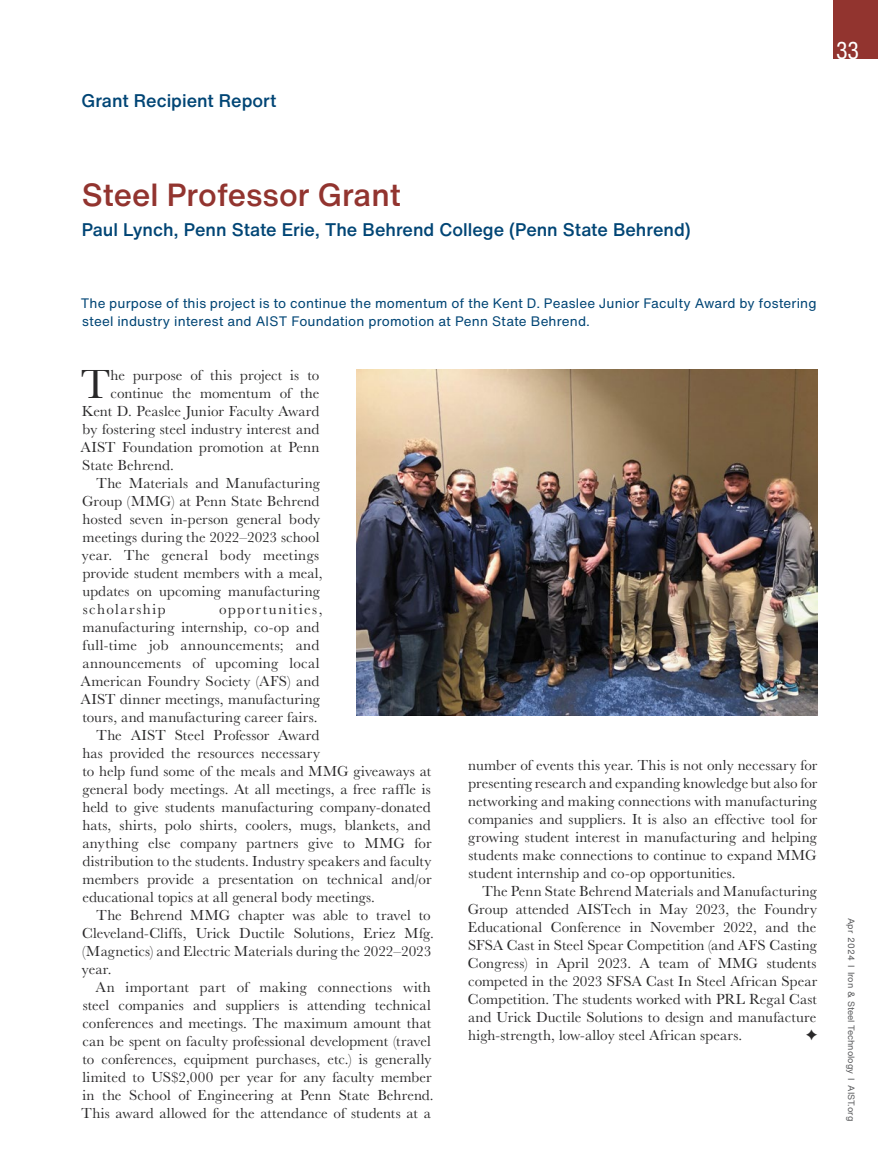
<style>
.page{position:relative;width:878px;height:1175px;background:#fff}
.page>*{position:absolute;margin:0;border:0;box-sizing:border-box;transform-origin:0 0}
.t1{font:42px "Baskerville URW";color:#292829}
.t2{font:500 31.5px "Helvetica Now Text";color:#92342f}
.t3{font:24px "Helvetica Now Text Cn";color:#fff}
.t4{font:500 18px "Helvetica Now Text";letter-spacing:-.005em;color:#004575}
.t5{font:15px/18px "Baskerville URW";letter-spacing:.005em;color:#292829;text-align:justify}
.t6{font:15px "Baskerville URW";letter-spacing:.025em;color:#292829}
.t7{font:15px "Baskerville URW";letter-spacing:.1em;color:#292829}
.t8{font:15px "Baskerville URW";letter-spacing:.095em;color:#292829}
.t9{font:13.5px/18px "Helvetica Now Text";letter-spacing:.01em;color:#004575}
.t10{font:9px "Helvetica Now Text";color:#58595b}
</style>
<div class="page">
<div style="left:832px;top:0;width:46px;height:58px;background:#92342f"></div>
<img style="left:356px;top:369px;width:461px;height:346px">
<p class="t4" style="left:81px;top:87px;width:197px">Grant Recipient Report</p>
<h3 class="t3" style="left:836px;top:34px;width:24px">33</h3>
<h2 class="t2" style="left:82px;top:171px;width:320px">Steel Professor Grant</h2>
<p class="t4" style="left:82px;top:216px;width:610px">Paul Lynch, Penn State Erie, The Behrend College (Penn State Behrend)</p>
<p class="t9" style="left:81px;top:293px;width:737px">The purpose of this project is to continue the momentum of the Kent D. Peaslee Junior Faculty Award by fostering steel industry interest and AIST Foundation promotion at Penn State Behrend.</p>
<h1 class="t1" style="left:81px;top:355px;width:30px">T</h1>
<p class="t5" style="left:110px;top:365px;width:210px">he purpose of this project is to</p>
<p class="t5" style="left:111px;top:383px;width:210px">continue the momentum of the</p>
<p class="t5" style="left:82px;top:401px;width:239px">Kent D. Peaslee Junior Faculty Award</p>
<p class="t5" style="left:83px;top:419px;width:238px">by fostering steel industry interest and</p>
<p class="t5" style="left:81px;top:437px;width:240px">AIST Foundation promotion at Penn</p>
<p class="t5" style="left:82px;top:455px;width:93px">State Behrend.</p>
<p class="t5" style="left:97px;top:473px;width:225px">The Materials and Manufacturing</p>
<p class="t5" style="left:82px;top:491px;width:239px">Group (MMG) at Penn State Behrend</p>
<p class="t5" style="left:82px;top:509px;width:239px">hosted seven in-person general body</p>
<p class="t5" style="left:83px;top:527px;width:238px">meetings during the 2022–2023 school</p>
<p class="t5" style="left:82px;top:545px;width:239px">year. The general body meetings</p>
<p class="t5" style="left:83px;top:563px;width:241px">provide student members with a meal,</p>
<p class="t5" style="left:82px;top:581px;width:239px">updates on upcoming manufacturing</p>
<p class="t8" style="left:83px;top:598px;width:84px">scholarship</p>
<p class="t7" style="left:219px;top:598px;width:105px">opportunities,</p>
<p class="t5" style="left:83px;top:617px;width:238px">manufacturing internship, co-op and</p>
<p class="t5" style="left:82px;top:635px;width:238px">full-time job announcements; and</p>
<p class="t5" style="left:82px;top:653px;width:238px">announcements of upcoming local</p>
<p class="t5" style="left:81px;top:671px;width:240px">American Foundry Society (AFS) and</p>
<p class="t5" style="left:81px;top:689px;width:240px">AIST dinner meetings, manufacturing</p>
<p class="t5" style="left:82px;top:707px;width:237px">tours, and manufacturing career fairs.</p>
<p class="t5" style="left:97px;top:725px;width:224px">The AIST Steel Professor Award</p>
<p class="t5" style="left:82px;top:743px;width:239px">has provided the resources necessary</p>
<p class="t5" style="left:82px;top:761px;width:350px">to help fund some of the meals and MMG giveaways at</p>
<p class="t5" style="left:83px;top:779px;width:349px">general body meetings. At all meetings, a free raffle is</p>
<p class="t5" style="left:82px;top:797px;width:350px">held to give students manufacturing company-donated</p>
<p class="t5" style="left:82px;top:815px;width:350px">hats, shirts, polo shirts, coolers, mugs, blankets, and</p>
<p class="t5" style="left:82px;top:833px;width:351px">anything else company partners give to MMG for</p>
<p class="t5" style="left:82px;top:851px;width:350px">distribution to the students. Industry speakers and faculty</p>
<p class="t5" style="left:83px;top:869px;width:350px">members provide a presentation on technical and/or</p>
<p class="t5" style="left:82px;top:887px;width:294px">educational topics at all general body meetings.</p>
<p class="t5" style="left:97px;top:905px;width:335px">The Behrend MMG chapter was able to travel to</p>
<p class="t5" style="left:82px;top:923px;width:353px">Cleveland-Cliffs, Urick Ductile Solutions, Eriez Mfg.</p>
<p class="t5" style="left:82px;top:941px;width:350px">(Magnetics) and Electric Materials during the 2022–2023</p>
<p class="t5" style="left:82px;top:959px;width:31px">year.</p>
<p class="t6" style="left:96px;top:976px;width:336px">An important part of making connections with</p>
<p class="t5" style="left:83px;top:995px;width:349px">steel companies and suppliers is attending technical</p>
<p class="t5" style="left:82px;top:1013px;width:350px">conferences and meetings. The maximum amount that</p>
<p class="t5" style="left:82px;top:1031px;width:350px">can be spent on faculty professional development (travel</p>
<p class="t5" style="left:82px;top:1049px;width:350px">to conferences, equipment purchases, etc.) is generally</p>
<p class="t5" style="left:82px;top:1067px;width:350px">limited to US$2,000 per year for any faculty member</p>
<p class="t5" style="left:82px;top:1085px;width:353px">in the School of Engineering at Penn State Behrend.</p>
<p class="t5" style="left:82px;top:1103px;width:351px">This award allowed for the attendance of students at a</p>
<p class="t5" style="left:468px;top:755px;width:350px">number of events this year. This is not only necessary for presenting research and expanding knowledge but also for networking and making connections with manufacturing companies and suppliers. It is also an effective tool for growing student interest in manufacturing and helping students make connections to continue to expand MMG student internship and co-op opportunities.</p>
<p class="t5" style="left:468px;top:881px;width:351px;text-indent:15px">The Penn State Behrend Materials and Manufacturing Group attended AISTech in May 2023, the Foundry Educational Conference in November 2022, and the SFSA Cast in Steel Spear Competition (and AFS Casting Congress) in April 2023. A team of MMG students competed in the 2023 SFSA Cast In Steel African Spear Competition. The students worked with PRL Regal Cast and Urick Ductile Solutions to design and manufacture high-strength, low-alloy steel African spears.</p>
<p class="t10" style="left:858px;top:917px;width:205px;rotate:90deg">Apr 2024 I Iron &amp; Steel Technology I AIST.org</p>
</div>
